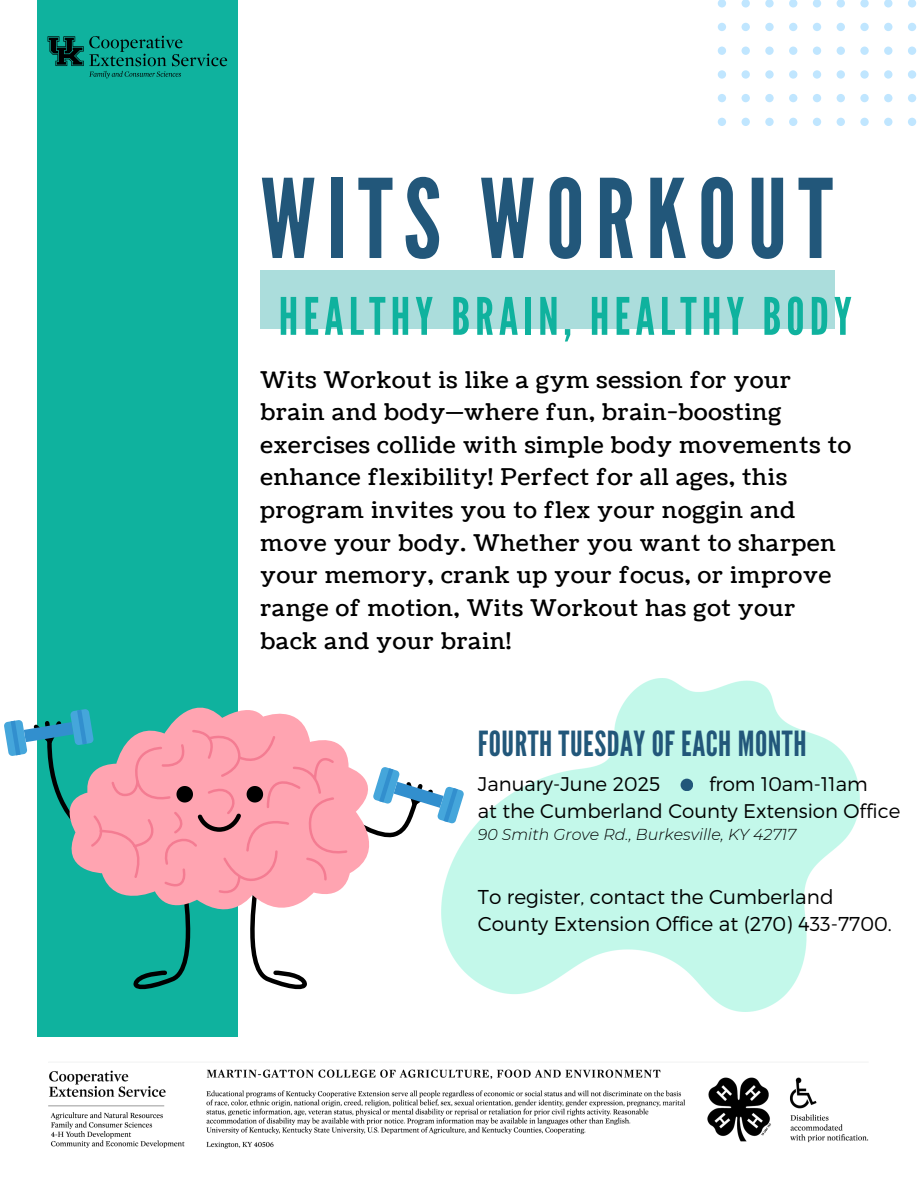
<style>
.page{position:relative;width:918px;height:1188px;background:#fff}
.page>*{position:absolute;margin:0;border:0;box-sizing:border-box;transform-origin:0 0}
.t1{font:109.2px "League Gothic";letter-spacing:.1em;color:#22577a}
.t2{font:51.6px "League Gothic";letter-spacing:.1em;color:#0fb29e}
.t3{font:34.5px "League Gothic";letter-spacing:.015em;color:#22577a}
.t4{font:22.95px/32.7px "Coustard";letter-spacing:.04em;color:#000}
.t5{font:300 20.1px/26.8px "Montserrat";color:#000}
.t6{font:300 19.8px "Montserrat";color:#000}
.t7{font:italic 300 15.75px "Montserrat";color:#000}
</style>
<div class="page">
<div style="left:37px;top:0;width:201px;height:1037px;background:#0fb29e"></div>
<svg style="left:4px;top:709px;width:437px;height:281px"></svg>
<div style="left:908px;top:118px;width:8px;height:8px;background:#c0e6ff;border-radius:50%"></div>
<div style="left:884px;top:118px;width:8px;height:8px;background:#c0e6ff;border-radius:50%"></div>
<div style="left:908px;top:94px;width:8px;height:8px;background:#c0e6ff;border-radius:50%"></div>
<div style="left:884px;top:94px;width:8px;height:8px;background:#c0e6ff;border-radius:50%"></div>
<div style="left:908px;top:70px;width:8px;height:9px;background:#c0e6ff;border-radius:50%"></div>
<div style="left:884px;top:70px;width:8px;height:9px;background:#c0e6ff;border-radius:50%"></div>
<div style="left:908px;top:47px;width:8px;height:8px;background:#c0e6ff;border-radius:50%"></div>
<div style="left:884px;top:47px;width:8px;height:8px;background:#c0e6ff;border-radius:50%"></div>
<div style="left:908px;top:23px;width:8px;height:8px;background:#c0e6ff;border-radius:50%"></div>
<div style="left:884px;top:23px;width:8px;height:8px;background:#c0e6ff;border-radius:50%"></div>
<div style="left:908px;top:0;width:8px;height:8px;background:#c0e6ff;border-radius:50%"></div>
<div style="left:884px;top:0;width:8px;height:8px;background:#c0e6ff;border-radius:50%"></div>
<div style="left:860px;top:118px;width:9px;height:8px;background:#c0e6ff;border-radius:50%"></div>
<div style="left:837px;top:118px;width:8px;height:8px;background:#c0e6ff;border-radius:50%"></div>
<div style="left:813px;top:118px;width:8px;height:8px;background:#c0e6ff;border-radius:50%"></div>
<div style="left:789px;top:118px;width:8px;height:8px;background:#c0e6ff;border-radius:50%"></div>
<div style="left:765px;top:118px;width:9px;height:8px;background:#c0e6ff;border-radius:50%"></div>
<div style="left:742px;top:118px;width:8px;height:8px;background:#c0e6ff;border-radius:50%"></div>
<div style="left:718px;top:118px;width:8px;height:8px;background:#c0e6ff;border-radius:50%"></div>
<div style="left:860px;top:94px;width:9px;height:8px;background:#c0e6ff;border-radius:50%"></div>
<div style="left:837px;top:94px;width:8px;height:8px;background:#c0e6ff;border-radius:50%"></div>
<div style="left:813px;top:94px;width:8px;height:8px;background:#c0e6ff;border-radius:50%"></div>
<div style="left:789px;top:94px;width:8px;height:8px;background:#c0e6ff;border-radius:50%"></div>
<div style="left:765px;top:94px;width:9px;height:8px;background:#c0e6ff;border-radius:50%"></div>
<div style="left:742px;top:94px;width:8px;height:8px;background:#c0e6ff;border-radius:50%"></div>
<div style="left:718px;top:94px;width:8px;height:8px;background:#c0e6ff;border-radius:50%"></div>
<div style="left:860px;top:70px;width:9px;height:9px;background:#c0e6ff;border-radius:50%"></div>
<div style="left:837px;top:70px;width:8px;height:9px;background:#c0e6ff;border-radius:50%"></div>
<div style="left:813px;top:70px;width:8px;height:9px;background:#c0e6ff;border-radius:50%"></div>
<div style="left:789px;top:70px;width:8px;height:9px;background:#c0e6ff;border-radius:50%"></div>
<div style="left:765px;top:70px;width:9px;height:9px;background:#c0e6ff;border-radius:50%"></div>
<div style="left:742px;top:70px;width:8px;height:9px;background:#c0e6ff;border-radius:50%"></div>
<div style="left:718px;top:70px;width:8px;height:9px;background:#c0e6ff;border-radius:50%"></div>
<div style="left:860px;top:47px;width:9px;height:8px;background:#c0e6ff;border-radius:50%"></div>
<div style="left:837px;top:47px;width:8px;height:8px;background:#c0e6ff;border-radius:50%"></div>
<div style="left:813px;top:47px;width:8px;height:8px;background:#c0e6ff;border-radius:50%"></div>
<div style="left:789px;top:47px;width:8px;height:8px;background:#c0e6ff;border-radius:50%"></div>
<div style="left:765px;top:47px;width:9px;height:8px;background:#c0e6ff;border-radius:50%"></div>
<div style="left:742px;top:47px;width:8px;height:8px;background:#c0e6ff;border-radius:50%"></div>
<div style="left:718px;top:47px;width:8px;height:8px;background:#c0e6ff;border-radius:50%"></div>
<div style="left:860px;top:23px;width:9px;height:8px;background:#c0e6ff;border-radius:50%"></div>
<div style="left:837px;top:23px;width:8px;height:8px;background:#c0e6ff;border-radius:50%"></div>
<div style="left:813px;top:23px;width:8px;height:8px;background:#c0e6ff;border-radius:50%"></div>
<div style="left:789px;top:23px;width:8px;height:8px;background:#c0e6ff;border-radius:50%"></div>
<div style="left:765px;top:23px;width:9px;height:8px;background:#c0e6ff;border-radius:50%"></div>
<div style="left:742px;top:23px;width:8px;height:8px;background:#c0e6ff;border-radius:50%"></div>
<div style="left:718px;top:23px;width:8px;height:8px;background:#c0e6ff;border-radius:50%"></div>
<div style="left:860px;top:0;width:9px;height:8px;background:#c0e6ff;border-radius:50%"></div>
<div style="left:837px;top:0;width:8px;height:8px;background:#c0e6ff;border-radius:50%"></div>
<div style="left:813px;top:0;width:8px;height:8px;background:#c0e6ff;border-radius:50%"></div>
<div style="left:789px;top:0;width:8px;height:8px;background:#c0e6ff;border-radius:50%"></div>
<div style="left:765px;top:0;width:9px;height:8px;background:#c0e6ff;border-radius:50%"></div>
<div style="left:742px;top:0;width:8px;height:8px;background:#c0e6ff;border-radius:50%"></div>
<div style="left:718px;top:0;width:8px;height:8px;background:#c0e6ff;border-radius:50%"></div>
<div style="left:261px;top:270px;width:574px;height:58px;background:#abdddc"></div>
<img style="left:47px;top:35px;width:181px;height:44px">
<img style="left:441px;top:679px;width:419px;height:333px">
<div style="left:681px;top:779px;width:12px;height:12px;background:#22577a;border-radius:50%"></div>
<img style="left:48px;top:1062px;width:821px;height:87px">
<p class="t1" style="left:261px;top:156px;width:574px">WITS WORKOUT</p>
<h3 class="t2" style="left:279px;top:287px;width:575px">HEALTHY BRAIN, HEALTHY BODY</h3>
<p class="t4" style="left:261px;top:364px;width:592px">Wits Workout is like a gym session for your brain and body—where fun, brain-boosting exercises collide with simple body movements to enhance flexibility! Perfect for all ages, this program invites you to flex your noggin and move your body. Whether you want to sharpen your memory, crank up your focus, or improve range of motion, Wits Workout has got your back and your brain!</p>
<h4 class="t3" style="left:478px;top:724px;width:330px">FOURTH TUESDAY OF EACH MONTH</h4>
<p class="t6" style="left:478px;top:771px;width:184px">January-June 2025</p>
<p class="t6" style="left:709px;top:771px;width:160px">from 10am-11am</p>
<h1 class="t6" style="left:478px;top:798px;width:424px">at the Cumberland County Extension Office</h1>
<h2 class="t7" style="left:478px;top:824px;width:320px">90 Smith Grove Rd., Burkesville, KY 42717</h2>
<p class="t5" style="left:478px;top:882px;width:415px">To register, contact the Cumberland<br>County Extension Office at (270) 433-7700.</p>
</div>
